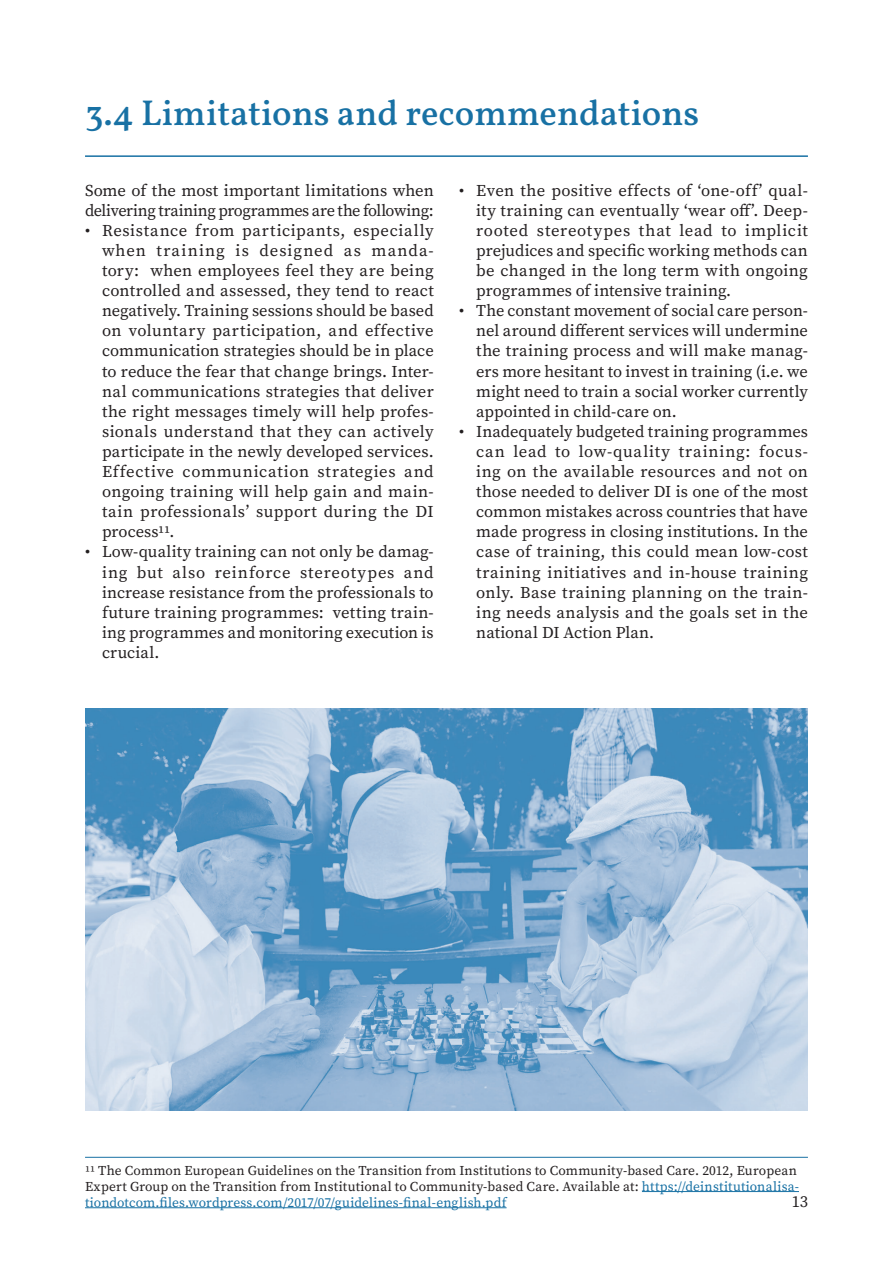
<style>
.page{position:relative;width:893px;height:1263px;background:#fff}
.page>*{position:absolute;margin:0;border:0;box-sizing:border-box;transform-origin:0 0}
.t1{font:500 36px "Vollkorn";color:#1871a4}
.t2{font:16.5px/20.1px "Source Serif Pro";letter-spacing:.005em;color:#231f20;text-align:justify}
.t3{font:13.5px/16.2px "Source Serif Pro";letter-spacing:.01em;color:#231f20}
.s1{color:#1871a4}
</style>
<div class="page">
<hr style="left:85px;top:155px;width:723px;height:2px;background:#1871a4">
<hr style="left:85px;top:1157px;width:723px;height:1px;background:#1871a4">
<hr style="left:642px;top:1191px;width:157px;height:1px;background:#1871a4">
<hr style="left:85px;top:1207px;width:422px;height:1px;background:#1871a4">
<img style="left:85px;top:708px;width:723px;height:402px">
<h1 class="t1" style="left:85px;top:86px;width:616px">3.4 Limitations and recommendations</h1>
<p class="t2" style="left:85px;top:180px;width:350px">Some of the most important limitations when delivering training programmes are the following:</p>
<p class="t2" style="left:102px;top:220px;width:333px;text-indent:-17px">• Resistance from participants, especially when training is designed as manda&shy;tory: when employees feel they are being controlled and assessed, they tend to react negatively. Training sessions should be based on voluntary participation, and effective communication strategies should be in place to reduce the fear that change brings. Inter&shy;nal communications strategies that deliver the right messages timely will help profes&shy;sionals understand that they can actively participate in the newly developed services.<br>Effective communication strategies and ongoing training will help gain and main&shy;tain professionals’ support during the DI process11.</p>
<p class="t2" style="left:102px;top:542px;width:333px;text-indent:-17px">• Low-quality training can not only be damag&shy;ing but also reinforce stereotypes and increase resistance from the professionals to future training programmes: vetting train&shy;ing programmes and monitoring execution is crucial.</p>
<p class="t2" style="left:476px;top:180px;width:333px;text-indent:-17px">• Even the positive effects of ‘one-off’ qual&shy;ity training can eventually ‘wear off’. Deep&shy;rooted stereotypes that lead to implicit prejudices and specific working methods can be changed in the long term with ongoing programmes of intensive training.</p>
<p class="t2" style="left:476px;top:301px;width:333px;text-indent:-17px">• The constant movement of social care person&shy;nel around different services will undermine the training process and will make manag&shy;ers more hesitant to invest in training (i.e. we might need to train a social worker currently appointed in child-care on.</p>
<p class="t2" style="left:476px;top:421px;width:333px;text-indent:-17px">• Inadequately budgeted training programmes can lead to low-quality training: focus&shy;ing on the available resources and not on those needed to deliver DI is one of the most common mistakes across countries that have made progress in closing institutions. In the case of training, this could mean low-cost training initiatives and in-house training only. Base training planning on the train&shy;ing needs analysis and the goals set in the national DI Action Plan.</p>
<p class="t3" style="left:85px;top:1162px;width:715px">11 The Common European Guidelines on the Transition from Institutions to Community-based Care. 2012, European<br>Expert Group on the Transition from Institutional to Community-based Care. Available at: <span class="s1">https://deinstitutionalisa&shy;tiondotcom.files.wordpress.com/2017/07/guidelines-final-english.pdf</span></p>
<p class="t2" style="left:792px;top:1191px;width:18px">13</p>
</div>
